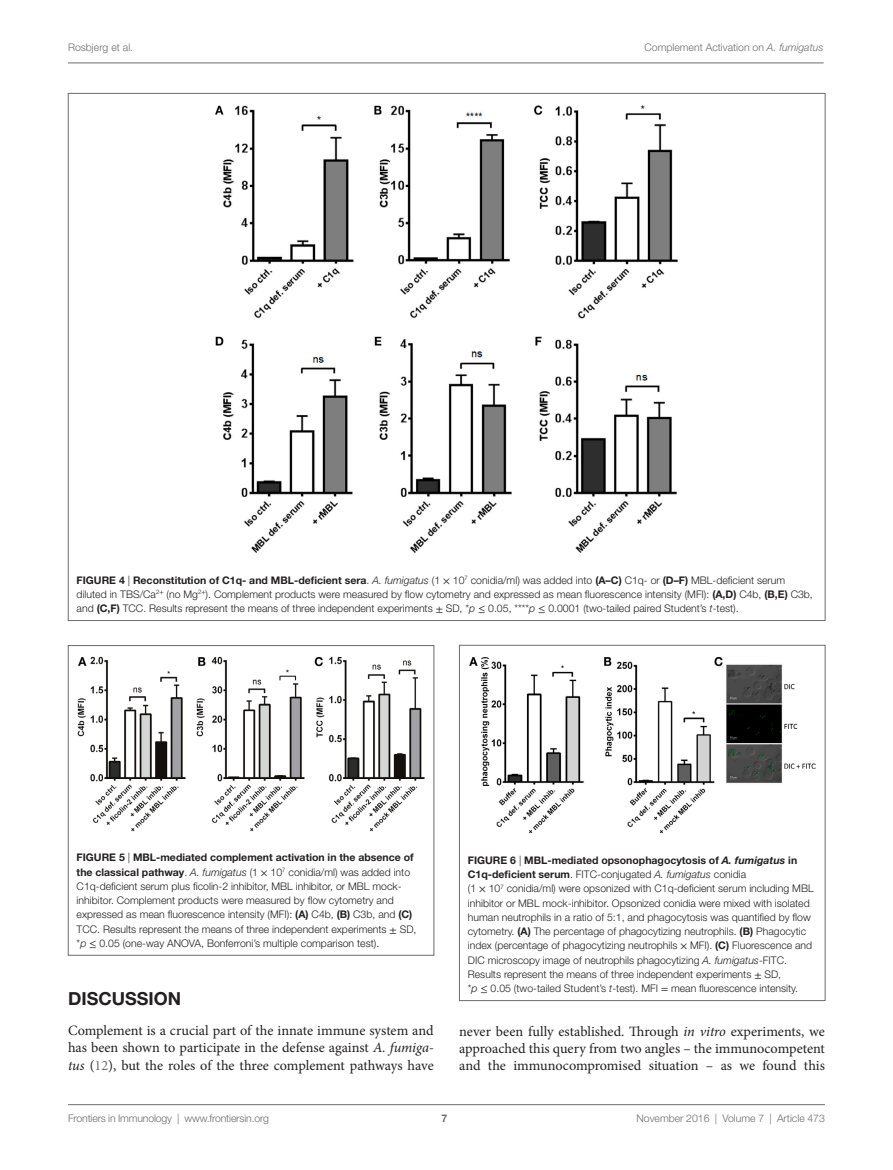
<style>
.page{position:relative;width:893px;height:1170px;background:#fff}
.page>*{position:absolute;margin:0;border:0;box-sizing:border-box;transform-origin:0 0}
.t1{font:700 18px "Helvetica Neue LT Std";color:#231f20}
.t2{font:14.25px/17.2px "Minion Pro";letter-spacing:-.005em;color:#231f20;text-align:justify}
.t3{font:300 10.5px/14.2px "Helvetica Neue LT Std";color:#231f20}
.t4{font:300 10.5px "Helvetica Neue LT Std";color:#6c6d70}
.t5{font:700 10.5px "Helvetica Neue LT Std";color:#6c6d70}
.s1{font-style:italic}
.s2{font-weight:700}
.s3{font-family:"STIX General";font-weight:400}
.s4{font-weight:700;font-style:italic}
.s5{color:#6c6d70}
</style>
<div class="page">
<img style="left:215px;top:105px;width:463px;height:448px">
<img style="left:78px;top:656px;width:346px;height:175px">
<div style="left:68px;top:645px;width:366px;height:310px;border:1px solid #6c6d70"></div>
<img style="left:469px;top:656px;width:346px;height:177px">
<div style="left:459px;top:645px;width:366px;height:355px;border:1px solid #6c6d70"></div>
<hr style="left:68px;top:1104px;width:757px;height:1px;background:#6c6d70">
<hr style="left:68px;top:63px;width:755px;height:1px;background:#6c6d70">
<p class="t4" style="left:68px;top:41px;width:67px">Rosbjerg et al.</p>
<p class="t4" style="left:644px;top:41px;width:181px">Complement Activation on <span class="s1">A. fumigatus</span></p>
<p class="t3" style="left:77px;top:572px;width:738px"><span class="s2">Figure 4</span> | <span class="s2">Reconstitution of C1q- and MBL-deficient sera</span>. <span class="s1">A. fumigatus</span> (1 <span class="s3">×</span> 10<sup>7</sup> conidia/ml) was added into <span class="s2">(A–C)</span> C1q- or <span class="s2">(D–F)</span> MBL-deficient serum diluted in TBS/Ca<sup>2</sup><sup>+</sup> (no Mg<sup>2</sup><sup>+</sup>). Complement products were measured by flow cytometry and expressed as mean fluorescence intensity (MFI): <span class="s2">(A,D)</span> C4b, <span class="s2">(B,E)</span> C3b, and <span class="s2">(C,F)</span> TCC. Results represent the means of three independent experiments <span class="s3">±</span> SD, *<span class="s1">p</span> <span class="s3">≤</span> 0.05, ****<span class="s1">p</span> <span class="s3">≤</span> 0.0001 (two-tailed paired Student’s <span class="s1">t</span>-test).</p>
<p class="t3" style="left:77px;top:850px;width:341px"><span class="s2">Figure 5</span> | <span class="s2">MBL-mediated complement activation in the absence of the classical pathway</span>. <span class="s1">A. fumigatus</span> (1 <span class="s3">×</span> 10<sup>7</sup> conidia/ml) was added into C1q-deficient serum plus ficolin-2 inhibitor, MBL inhibitor, or MBL mock&shy;inhibitor. Complement products were measured by flow cytometry and expressed as mean fluorescence intensity (MFI): <span class="s2">(A)</span> C4b, <span class="s2">(B)</span> C3b, and <span class="s2">(C)<br></span>TCC. Results represent the means of three independent experiments <span class="s3">±</span> SD, *<span class="s1">p</span> <span class="s3">≤</span> 0.05 (one-way ANOVA, Bonferroni’s multiple comparison test).</p>
<p class="t3" style="left:468px;top:852px;width:347px"><span class="s2">Figure 6</span> | <span class="s2">MBL-mediated opsonophagocytosis of</span> <span class="s4">A. fumigatus</span> <span class="s2">in C1q-deficient serum</span>. FITC-conjugated <span class="s1">A. fumigatus</span> conidia<br>(1 <span class="s3">×</span> 10<sup>7</sup> conidia/ml) were opsonized with C1q-deficient serum including MBL inhibitor or MBL mock-inhibitor. Opsonized conidia were mixed with isolated human neutrophils in a ratio of 5:1, and phagocytosis was quantified by flow cytometry. <span class="s2">(A)</span> The percentage of phagocytizing neutrophils. <span class="s2">(B)</span> Phagocytic index (percentage of phagocytizing neutrophils <span class="s3">×</span> MFI). <span class="s2">(C)</span> Fluorescence and DIC microscopy image of neutrophils phagocytizing <span class="s1">A. fumigatus-</span>FITC.<br>Results represent the means of three independent experiments <span class="s3">±</span> SD,<br>*<span class="s1">p</span> <span class="s3">≤</span> 0.05 (two-tailed Student’s <span class="s1">t</span>-test). MFI <span class="s3">=</span> mean fluorescence intensity.</p>
<h1 class="t1" style="left:68px;top:987px;width:112px">DISCUSSION</h1>
<h2 class="t2" style="left:68px;top:1021px;width:367px">Complement is a crucial part of the innate immune system and has been shown to participate in the defense against <span class="s1">A. fumiga&shy;tus</span> (<span class="s5">12</span>), but the roles of the three complement pathways have</h2>
<h2 class="t2" style="left:459px;top:1022px;width:367px">never been fully established. Through <span class="s1">in vitro</span> experiments, we approached this query from two angles – the immunocompetent and the immunocompromised situation – as we found this</h2>
<p class="t4" style="left:68px;top:1111px;width:203px">Frontiers in Immunology | www.frontiersin.org</p>
<p class="t4" style="left:636px;top:1111px;width:190px">November 2016 | Volume 7 | Article 473</p>
<p class="t5" style="left:441px;top:1111px;width:7px">7</p>
</div>
